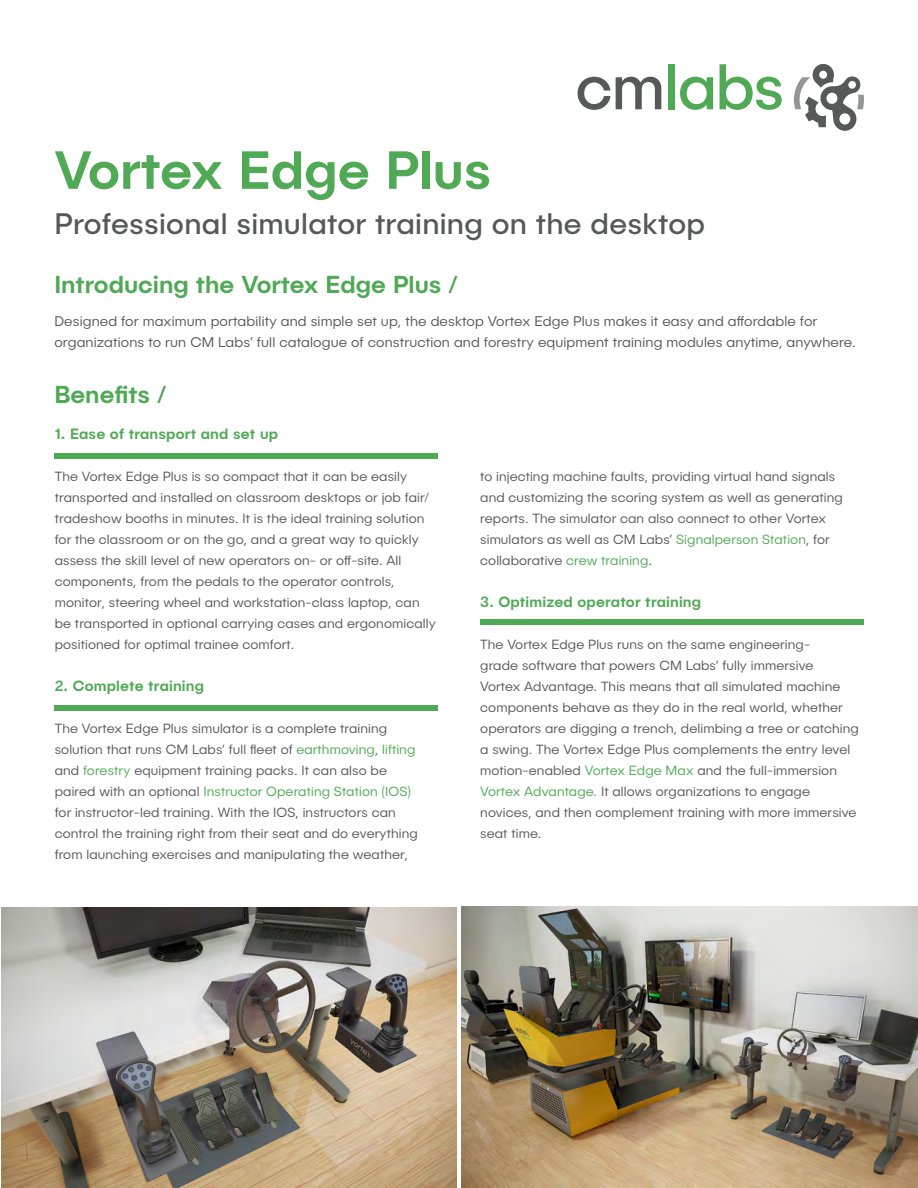
<style>
.page{position:relative;width:918px;height:1188px;background:#fff}
.page>*{position:absolute;margin:0;border:0;box-sizing:border-box;transform-origin:0 0}
.t1{font:500 54px "Publica Sans";color:#50a955}
.t2{font:30px "Publica Sans";letter-spacing:.01em;color:#57585a}
.t3{font:500 24.75px "Publica Sans";color:#50a955}
.t4{font:500 15px "Publica Sans";letter-spacing:.01em;color:#50a955}
.t5{font:300 14.25px/21px "Publica Sans";letter-spacing:.01em;color:#57585a}
.t6{font:300 13.5px/21px "Publica Sans";letter-spacing:.01em;color:#57585a}
.s1{color:#50a955}
</style>
<div class="page">
<svg style="left:578px;top:77px;width:32px;height:33px"></svg>
<svg style="left:616px;top:77px;width:45px;height:32px"></svg>
<div style="left:669px;top:64px;width:6px;height:45px;background:#50a955"></div>
<svg style="left:680px;top:77px;width:33px;height:33px"></svg>
<svg style="left:720px;top:64px;width:62px;height:46px"></svg>
<svg style="left:794px;top:64px;width:70px;height:67px"></svg>
<img style="left:1px;top:907px;width:456px;height:281px">
<img style="left:461px;top:906px;width:457px;height:282px">
<div style="left:55px;top:453px;width:383px;height:5px;background:#50a955"></div>
<div style="left:55px;top:705px;width:383px;height:5px;background:#50a955"></div>
<div style="left:480px;top:620px;width:383px;height:5px;background:#50a955"></div>
<p class="t1" style="left:54px;top:135px;width:438px">Vortex Edge Plus</p>
<p class="t2" style="left:54px;top:205px;width:652px">Professional simulator training on the desktop</p>
<p class="t3" style="left:54px;top:269px;width:405px">Introducing the Vortex Edge Plus /</p>
<p class="t5" style="left:54px;top:311px;width:803px">Designed for maximum portability and simple set up, the desktop Vortex Edge Plus makes it easy and affordable for organizations to run CM Labs’ full catalogue of construction and forestry equipment training modules anytime, anywhere.</p>
<p class="t3" style="left:54px;top:378px;width:114px">Benefits /</p>
<p class="t4" style="left:55px;top:424px;width:225px">1. Ease of transport and set up</p>
<p class="t6" style="left:55px;top:465px;width:382px">The Vortex Edge Plus is so compact that it can be easily transported and installed on classroom desktops or job fair/ tradeshow booths in minutes. It is the ideal training solution for the classroom or on the go, and a great way to quickly assess the skill level of new operators on- or off-site. All components, from the pedals to the operator controls, monitor, steering wheel and workstation-class laptop, can be transported in optional carrying cases and ergonomically positioned for optimal trainee comfort.</p>
<p class="t4" style="left:55px;top:676px;width:151px">2. Complete training</p>
<p class="t6" style="left:55px;top:717px;width:365px">The Vortex Edge Plus simulator is a complete training solution that runs CM Labs’ full fleet of <span class="s1">earthmoving</span>, <span class="s1">lifting </span>and <span class="s1">forestry</span> equipment training packs. It can also be paired with an optional <span class="s1">Instructor Operating Station (IOS) </span>for instructor-led training. With the IOS, instructors can control the training right from their seat and do everything from launching exercises and manipulating the weather,</p>
<p class="t6" style="left:480px;top:465px;width:364px">to injecting machine faults, providing virtual hand signals and customizing the scoring system as well as generating reports. The simulator can also connect to other Vortex simulators as well as CM Labs’ <span class="s1">Signalperson Station</span>, for collaborative <span class="s1">crew training</span>.</p>
<p class="t4" style="left:480px;top:592px;width:222px">3. Optimized operator training</p>
<p class="t6" style="left:480px;top:633px;width:380px">The Vortex Edge Plus runs on the same engineering-<br>grade software that powers CM Labs’ fully immersive<br>Vortex Advantage. This means that all simulated machine components behave as they do in the real world, whether operators are digging a trench, delimbing a tree or catching a swing. The Vortex Edge Plus complements the entry level motion-enabled <span class="s1">Vortex Edge Max</span> and the full-immersion <span class="s1">Vortex Advantage.</span> It allows organizations to engage novices, and then complement training with more immersive seat time.</p>
</div>
